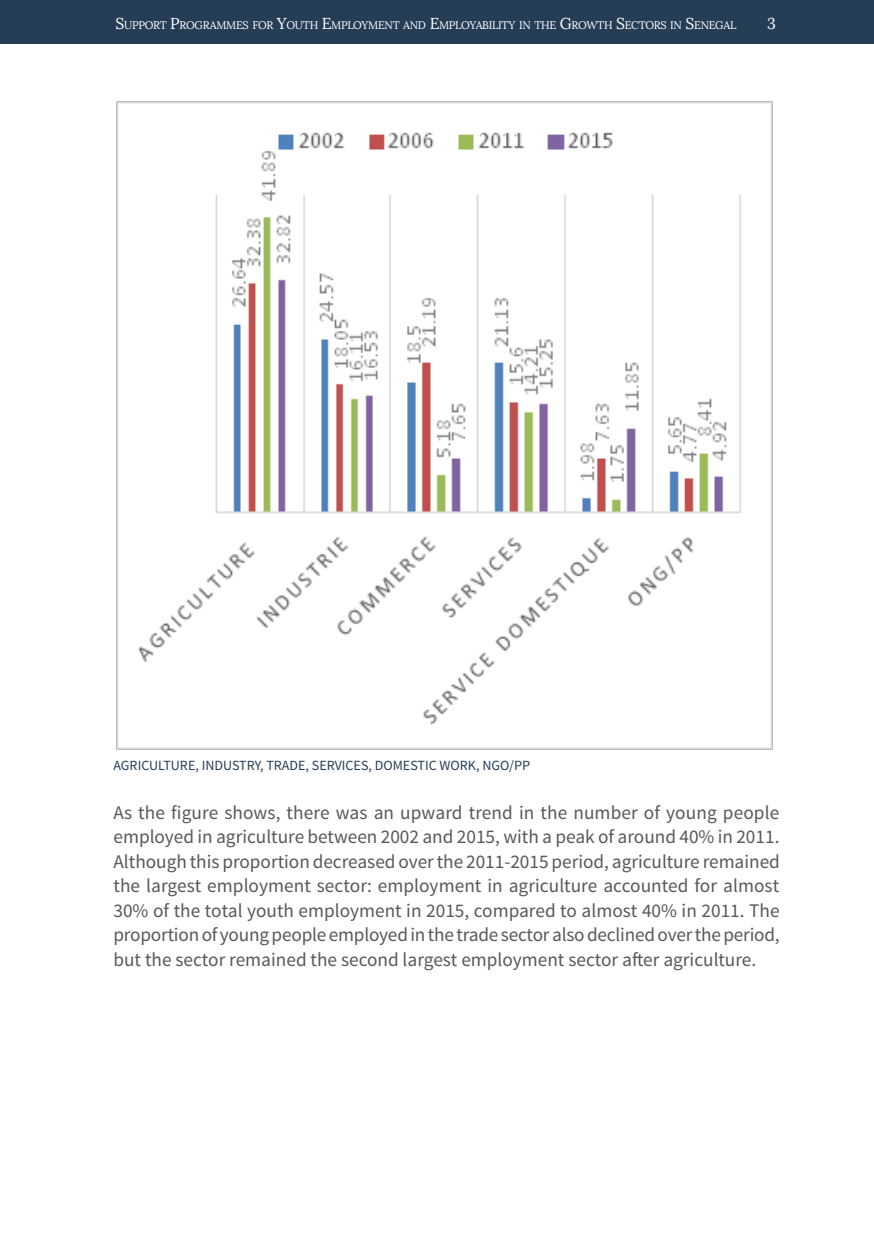
<style>
.page{position:relative;width:874px;height:1241px;background:#fff}
.page>*{position:absolute;margin:0;border:0;box-sizing:border-box;transform-origin:0 0}
.Body_text{font:19.25px/24.5px "Source Sans Pro";color:#57585a;text-align:justify}
.Page_Header{font:15.75px "Lora";color:#fff}
.table_cap{font:14px "Source Sans Pro";color:#263d56}
.Page_Header-2{font:11.03px "Lora";letter-spacing:-.03em;color:#fff}
.s1{font-size:15.75px}
</style>
<div class="page">
<div style="left:0;top:0;width:873px;height:44px;background:#263d56"></div>
<img style="left:116px;top:101px;width:656px;height:648px">
<p class="Page_Header-2" style="left:115px;top:18px;width:622px"><span class="s1">S</span>UPPORT <span class="s1">P</span>ROGRAMMES FOR <span class="s1">Y</span>OUTH <span class="s1">E</span>MPLOYMENT AND <span class="s1">E</span>MPLOYABILITY IN THE <span class="s1">G</span>ROWTH <span class="s1">S</span>ECTORS IN <span class="s1">S</span>ENEGAL</p>
<p class="Page_Header" style="left:766px;top:14px;width:10px">3</p>
<p class="table_cap" style="left:113px;top:756px;width:418px">AGRICULTURE, INDUSTRY, TRADE, SERVICES, DOMESTIC WORK, NGO/PP</p>
<p class="Body_text" style="left:113px;top:800px;width:667px">As the figure shows, there was an upward trend in the number of young people employed in agriculture between 2002 and 2015, with a peak of around 40% in 2011.<br>Although this proportion decreased over the 2011-2015 period, agriculture remained the largest employment sector: employment in agriculture accounted for almost 30% of the total youth employment in 2015, compared to almost 40% in 2011. The proportion of young people employed in the trade sector also declined over the period, but the sector remained the second largest employment sector after agriculture.</p>
</div>
